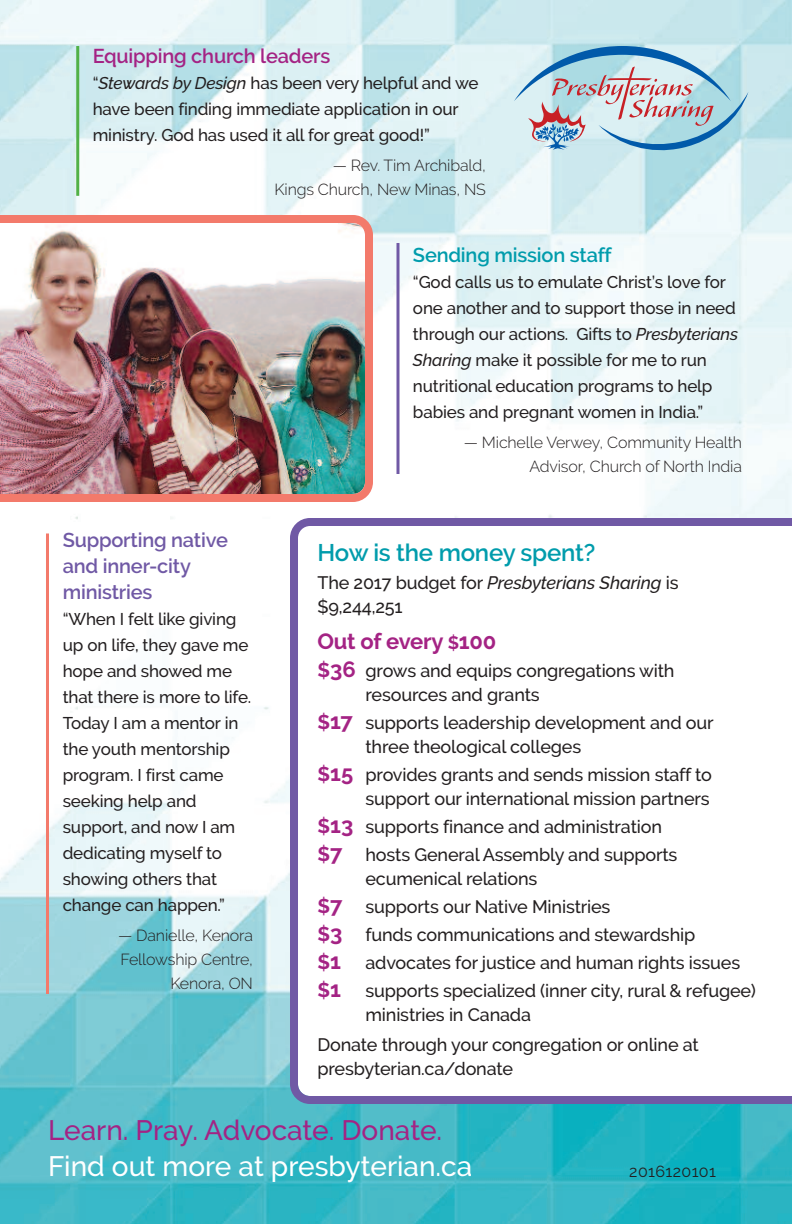
<style>
.page{position:relative;width:792px;height:1224px;background:#fff}
.page>*{position:absolute;margin:0;border:0;box-sizing:border-box;transform-origin:0 0}
.t1{font:500 28px "Raleway";color:#fff}
.t2{font:500 28px "Raleway";color:#a42384}
.t3{font:600 24px "Raleway";letter-spacing:-.01em;color:#009cac}
.t4{font:700 22px "Raleway";letter-spacing:-.01em;color:#a42384}
.t5{font:600 20px/26px "Raleway";letter-spacing:-.01em;color:#7059a5}
.t6{font:600 20px "Raleway";letter-spacing:-.01em;color:#a42384}
.t7{font:600 20px "Raleway";letter-spacing:-.01em;color:#009cac}
.t8{font:500 18px/28px "Raleway";letter-spacing:-.01em;color:#231f20}
.t9{font:500 17px/26px "Raleway";letter-spacing:-.01em;color:#231f20}
.t10{font:300 16px/24px "Raleway";letter-spacing:-.01em;color:#231f20;text-align:right}
.t11{font:16px "Raleway";letter-spacing:.025em;color:#231f20}
.s1{font-style:italic}
.s2{font-size:18px}
.s3{font-weight:700;font-size:20px;color:#a42384}
.s4{font-weight:700;font-size:22px;color:#a42384}
</style>
<div class="page">
<img style="left:0;top:0;width:792px;height:1224px">
<svg style="left:514px;top:46px;width:234px;height:104px;background:#b2cbd8"></svg>
<img style="left:0;top:215px;width:373px;height:287px">
<hr style="left:76px;top:46px;width:3px;height:150px;background:#52b147">
<hr style="left:396px;top:243px;width:3px;height:231px;background:#7059a5">
<svg style="left:290px;top:518px;width:502px;height:586px"></svg>
<hr style="left:46px;top:533px;width:3px;height:461px;background:#f37a6b">
<p class="t6" style="left:93px;top:44px;width:239px">Equipping church leaders</p>
<p class="t9" style="left:93px;top:70px;width:387px">“<span class="s1">Stewards by Design</span> has been very helpful and we have been finding immediate application in our ministry. God has used it all for great good!”</p>
<p class="t10" style="left:275px;top:153px;width:213px">— Rev. Tim Archibald,<br>Kings Church, New Minas, NS</p>
<p class="t5" style="left:63px;top:527px;width:167px">Supporting native and inner-city ministries</p>
<p class="t9" style="left:63px;top:606px;width:190px">“When I felt like giving up on life, they gave me hope and showed me that there is more to life.<br>Today I am a mentor in the youth mentorship program. I first came seeking help and support, and now I am dedicating myself to showing others that change can happen.”</p>
<p class="t10" style="left:118px;top:923px;width:136px">— Danielle, Kenora<br>Fellowship Centre,<br>Kenora, ON</p>
<p class="t7" style="left:413px;top:243px;width:200px">Sending mission staff</p>
<p class="t9" style="left:413px;top:269px;width:327px">“God calls us to emulate Christ’s love for one another and to support those in need through our actions. Gifts to <span class="s1">Presbyterians Sharing</span> make it possible for me to run nutritional education programs to help babies and pregnant women in India.”</p>
<p class="t10" style="left:464px;top:430px;width:280px">— Michelle Verwey, Community Health<br>Advisor, Church of North India</p>
<h2 class="t3" style="left:318px;top:538px;width:279px">How is the money spent?</h2>
<p class="t8" style="left:318px;top:570px;width:363px;line-height:24px">The 2017 budget for <span class="s1">Presbyterians Sharing</span> is $9,244,251</p>
<p class="t4" style="left:318px;top:628px;width:180px">Out of every <span class="s2">$</span>100</p>
<p class="t8" style="left:366px;top:658px;width:311px;line-height:24px;text-indent:-48px"><span class="s3">$</span><span class="s4">36</span> grows and equips congregations with resources and grants</p>
<p class="t8" style="left:365px;top:710px;width:350px;line-height:24px;text-indent:-48px"><span class="s3">$</span><span class="s4">17</span> supports leadership development and our three theological colleges</p>
<p class="t8" style="left:318px;top:762px;width:396px;line-height:24px;text-align:right"><span class="s3">$</span><span class="s4">15</span> provides grants and sends mission staff to support our international mission partners</p>
<p class="t8" style="left:318px;top:812px;width:361px"><span class="s3">$</span><span class="s4">13</span> supports finance and administration <span class="s3">$</span><span class="s4">7</span> hosts General Assembly and supports</p>
<p class="t8" style="left:318px;top:864px;width:440px;text-indent:48px">ecumenical relations<br><span class="s3">$</span><span class="s4">7</span> supports our Native Ministries<br><span class="s3">$</span><span class="s4">3</span> funds communications and stewardship<br><span class="s3">$</span><span class="s4">1</span> advocates for justice and human rights issues <span class="s3">$</span><span class="s4">1</span> supports specialized (inner city, rural &amp; refugee)</p>
<p class="t8" style="left:317px;top:999px;width:383px;line-height:30px;text-indent:48px">ministries in Canada<br>Donate through your congregation or online at</p>
<p class="t8" style="left:317px;top:1054px;width:197px">presbyterian.ca/donate</p>
<h1 class="t2" style="left:48px;top:1114px;width:396px">Learn. Pray. Advocate. Donate.</h1>
<h1 class="t1" style="left:48px;top:1150px;width:426px">Find out more at presbyterian.ca</h1>
<p class="t11" style="left:629px;top:1162px;width:88px">2016120101</p>
</div>
